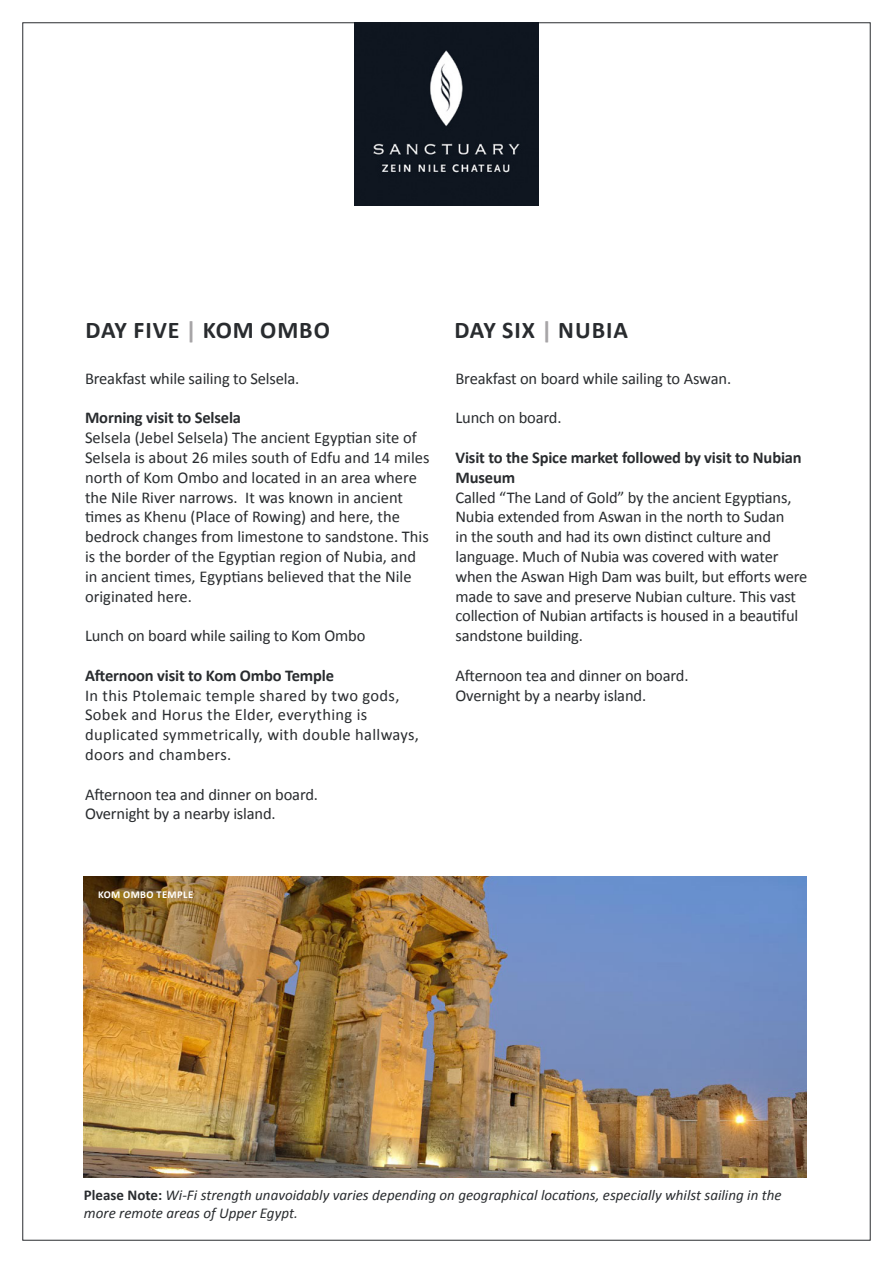
<style>
.page{position:relative;width:893px;height:1263px;background:#fff}
.page>*{position:absolute;margin:0;border:0;box-sizing:border-box;transform-origin:0 0}
.t1{font:700 24px "Calibri";letter-spacing:.04em;color:#292c2f}
.t2{font:16.5px/19.8px "Calibri";letter-spacing:-.01em;color:#292c2f}
.t3{font:16.5px/19.8px "Calibri";letter-spacing:.02em;color:#292c2f}
.t4{font:700 16.5px/19.8px "Calibri";letter-spacing:-.01em;color:#292c2f}
.t5{font:italic 15px/18px "Calibri";color:#292c2f}
.t6{font:700 10.5px "Calibri";letter-spacing:.04em;color:#fff}
.s1{color:#a7a5a7}
.s2{font-weight:700;font-style:normal}
</style>
<div class="page">
<div style="left:22px;top:22px;width:849px;height:1218px;background:#fff;border:1px solid #292c2f"></div>
<img style="left:354px;top:22px;width:185px;height:183px">
<img style="left:84px;top:877px;width:723px;height:301px">
<p class="t1" style="left:86px;top:315px;width:246px">DAY FIVE <span class="s1">|</span> KOM OMBO</p>
<p class="t2" style="left:85px;top:368px;width:216px">Breakfast while sailing to Selsela.</p>
<p class="t4" style="left:85px;top:408px;width:158px">Morning visit to Selsela</p>
<p class="t2" style="left:85px;top:428px;width:346px">Selsela (Jebel Selsela) The ancient Egyptian site of Selsela is about 26 miles south of Edfu and 14 miles north of Kom Ombo and located in an area where the Nile River narrows. It was known in ancient times as Khenu (Place of Rowing) and here, the bedrock changes from limestone to sandstone. This is the border of the Egyptian region of Nubia, and in ancient times, Egyptians believed that the Nile originated here.</p>
<p class="t2" style="left:85px;top:626px;width:282px">Lunch on board while sailing to Kom Ombo</p>
<p class="t4" style="left:85px;top:665px;width:250px">Afternoon visit to Kom Ombo Temple</p>
<p class="t3" style="left:85px;top:685px;width:336px">In this Ptolemaic temple shared by two gods, Sobek and Horus the Elder, everything is duplicated symmetrically, with double hallways, doors and chambers.</p>
<p class="t2" style="left:85px;top:784px;width:234px">Afternoon tea and dinner on board.</p>
<p class="t2" style="left:85px;top:804px;width:192px">Overnight by a nearby island.</p>
<p class="t1" style="left:454px;top:315px;width:175px">DAY SIX <span class="s1">|</span> NUBIA</p>
<p class="t2" style="left:455px;top:368px;width:277px">Breakfast on board while sailing to Aswan.</p>
<p class="t2" style="left:455px;top:408px;width:108px">Lunch on board.</p>
<p class="t4" style="left:455px;top:448px;width:348px">Visit to the Spice market followed by visit to Nubian<br>Museum</p>
<p class="t2" style="left:455px;top:487px;width:353px">Called “The Land of Gold” by the ancient Egyptians, Nubia extended from Aswan in the north to Sudan<br>in the south and had its own distinct culture and language. Much of Nubia was covered with water when the Aswan High Dam was built, but efforts were made to save and preserve Nubian culture. This vast collection of Nubian artifacts is housed in a beautiful sandstone building.</p>
<p class="t2" style="left:455px;top:665px;width:234px">Afternoon tea and dinner on board.</p>
<p class="t2" style="left:455px;top:685px;width:192px">Overnight by a nearby island.</p>
<p class="t6" style="left:98px;top:888px;width:97px">KOM OMBO TEMPLE</p>
<p class="t5" style="left:84px;top:1185px;width:699px"><span class="s2">Please Note:</span> Wi-Fi strength unavoidably varies depending on geographical locations, especially whilst sailing in the more remote areas of Upper Egypt.</p>
</div>
